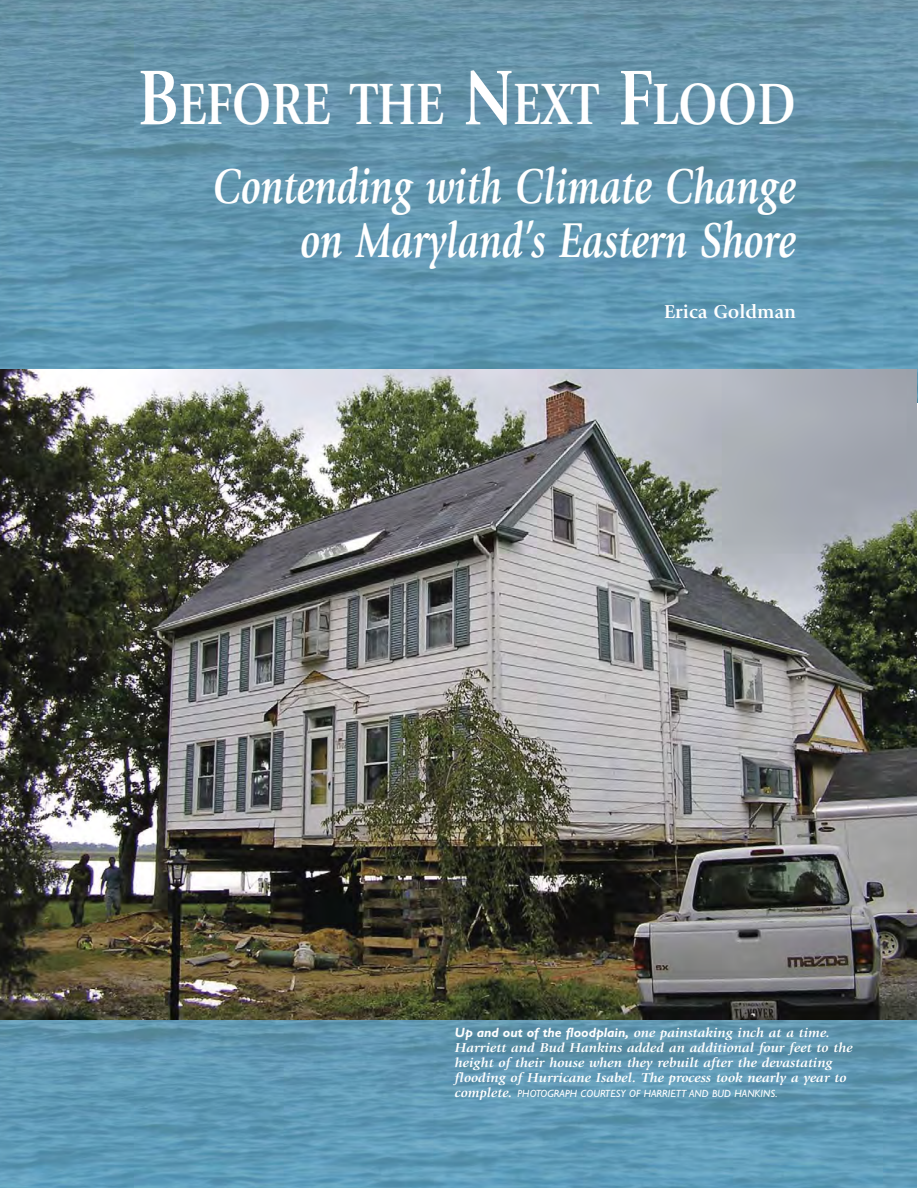
<style>
.page{position:relative;width:918px;height:1188px;background:#fff}
.page>*{position:absolute;margin:0;border:0;box-sizing:border-box;transform-origin:0 0}
.t1{font:700 60.75px "Giovanni";color:#fff;scale:.8 1}
.t2{font:italic 700 51px/54px "Giovanni";color:#fff;text-align:right;scale:.8 1}
.t3{font:700 19.5px "Giovanni";color:#fff}
.t4{font:italic 700 13.5px/15px "Giovanni";color:#fff;scale:1.1 1}
.t5{font:italic 10.5px "Gill Sans";letter-spacing:.005em;color:#fff}
.s1{font-size:81px}
.s2{font-family:"Gill Sans"}
.s3{font-family:"Giovanni";font-weight:700;font-size:13.5px}
</style>
<div class="page">
<img style="left:0;top:1019px;width:917px;height:169px">
<img style="left:0;top:0;width:917px;height:370px">
<img style="left:0;top:370px;width:917px;height:649px">
<h1 class="t1" style="left:138px;top:81px;width:824px"><span class="s1">B</span>EFORE THE <span class="s1">N</span>EXT <span class="s1">F</span>LOOD</h1>
<h2 class="t2" style="left:213px;top:163px;width:730px">Contending with Climate Change on Maryland’s Eastern Shore</h2>
<h3 class="t3" style="left:664px;top:304px;width:133px">Erica Goldman</h3>
<p class="t4" style="left:455px;top:1026px;width:363px"><span class="s2">Up and out of the floodplain,</span> one painstaking inch at a time.<br>Harriett and Bud Hankins added an additional four feet to the height of their house when they rebuilt after the devastating flooding of Hurri cane Isabel. The process took nearly a year to</p>
<p class="t5" style="left:455px;top:1090px;width:324px"><span class="s3">complete .</span> PHOTOGRAPH COURTESY OF HARRIETT AND BUD HANKINS.</p>
</div>
